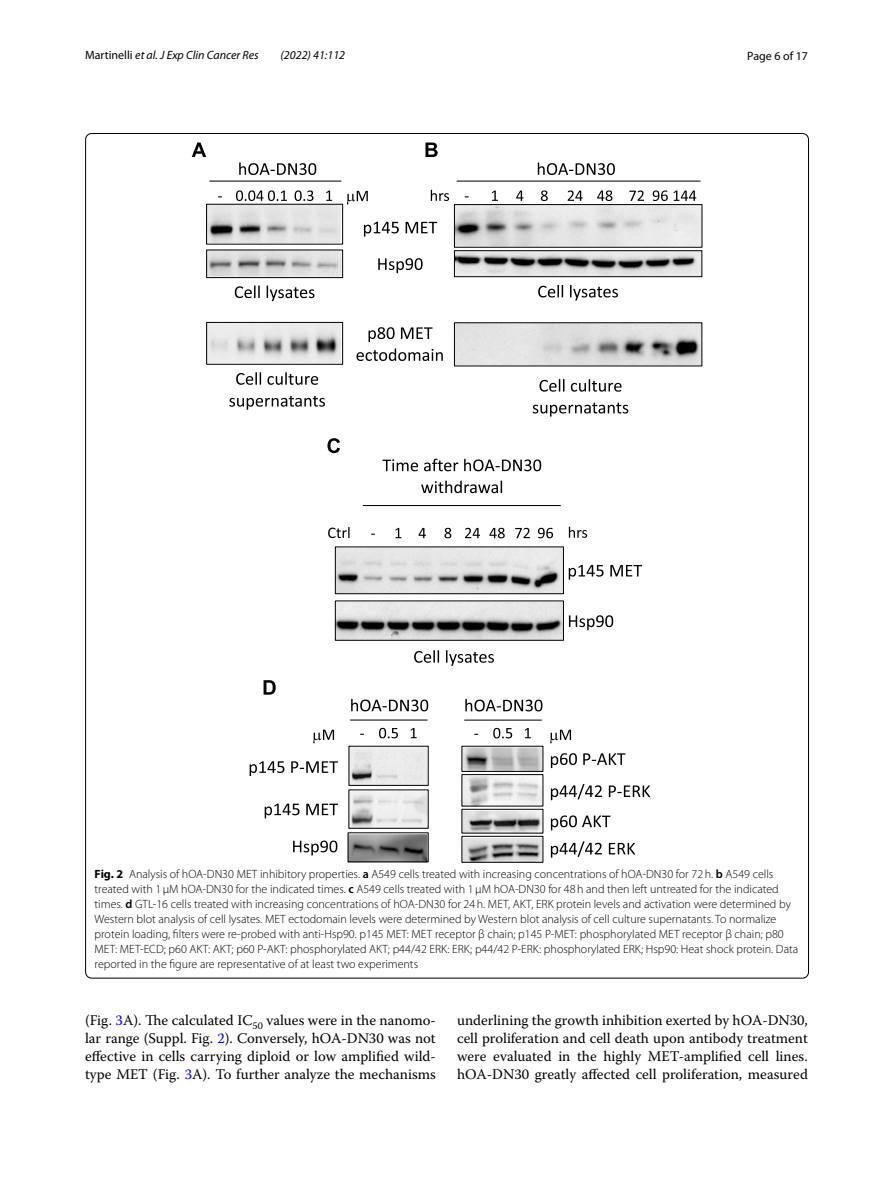
<style>
.page{position:relative;width:893px;height:1187px;background:#fff}
.page>*{position:absolute;margin:0;border:0;box-sizing:border-box;transform-origin:0 0}
.t1{font:14.7px/18px "Warnock Pro";color:#000;text-align:justify}
.t2{font:300 12px/15px "Myriad Pro";color:#000}
.t3{font:italic 12px "Myriad Pro";color:#000}
.t4{font:12px "Myriad Pro";color:#000}
.s1{font-style:normal}
.s2{font-weight:700}
.s3{font-weight:600}
.s4{color:#00f}
</style>
<div class="page">
<img style="left:249px;top:205px;width:453px;height:653px">
<svg style="left:239px;top:162px;width:77px;height:13px"></svg>
<hr style="left:209px;top:180px;width:132px;height:1px;background:#000">
<svg style="left:236px;top:372px;width:82px;height:13px"></svg>
<svg style="left:229px;top:396px;width:96px;height:14px"></svg>
<hr style="left:457px;top:180px;width:243px;height:1px;background:#000">
<svg style="left:538px;top:162px;width:77px;height:13px"></svg>
<svg style="left:492px;top:190px;width:6px;height:11px"></svg>
<svg style="left:516px;top:190px;width:8px;height:11px"></svg>
<svg style="left:541px;top:190px;width:7px;height:11px"></svg>
<svg style="left:568px;top:190px;width:15px;height:11px"></svg>
<svg style="left:597px;top:190px;width:15px;height:11px"></svg>
<svg style="left:629px;top:190px;width:15px;height:11px"></svg>
<svg style="left:653px;top:190px;width:15px;height:11px"></svg>
<svg style="left:674px;top:190px;width:22px;height:11px"></svg>
<div style="left:454px;top:204px;width:248px;height:44px;border:1px solid #000"></div>
<svg style="left:206px;top:190px;width:243px;height:175px"></svg>
<div style="left:454px;top:250px;width:248px;height:27px;border:1px solid #000"></div>
<svg style="left:538px;top:285px;width:80px;height:15px"></svg>
<svg style="left:540px;top:379px;width:81px;height:12px"></svg>
<svg style="left:533px;top:402px;width:95px;height:14px"></svg>
<svg style="left:192px;top:142px;width:14px;height:15px"></svg>
<svg style="left:425px;top:142px;width:13px;height:15px"></svg>
<svg style="left:465px;top:527px;width:15px;height:11px"></svg>
<svg style="left:444px;top:527px;width:7px;height:11px"></svg>
<svg style="left:489px;top:527px;width:16px;height:11px"></svg>
<svg style="left:515px;top:527px;width:15px;height:11px"></svg>
<svg style="left:538px;top:527px;width:15px;height:11px"></svg>
<svg style="left:419px;top:528px;width:7px;height:10px"></svg>
<svg style="left:395px;top:528px;width:6px;height:10px"></svg>
<svg style="left:328px;top:527px;width:22px;height:11px"></svg>
<hr style="left:363px;top:505px;width:198px;height:1px;background:#000">
<svg style="left:414px;top:650px;width:80px;height:15px"></svg>
<svg style="left:382px;top:459px;width:36px;height:12px"></svg>
<svg style="left:424px;top:458px;width:34px;height:13px"></svg>
<svg style="left:464px;top:458px;width:77px;height:13px"></svg>
<svg style="left:421px;top:480px;width:81px;height:13px"></svg>
<svg style="left:569px;top:526px;width:18px;height:12px"></svg>
<svg style="left:327px;top:438px;width:13px;height:15px"></svg>
<svg style="left:335px;top:546px;width:307px;height:95px"></svg>
<svg style="left:264px;top:680px;width:12px;height:14px"></svg>
<svg style="left:250px;top:761px;width:88px;height:15px"></svg>
<svg style="left:313px;top:729px;width:21px;height:14px"></svg>
<svg style="left:411px;top:727px;width:6px;height:11px"></svg>
<svg style="left:379px;top:727px;width:19px;height:11px"></svg>
<hr style="left:350px;top:719px;width:77px;height:1px;background:#000">
<svg style="left:351px;top:698px;width:77px;height:13px"></svg>
<svg style="left:265px;top:803px;width:73px;height:15px"></svg>
<svg style="left:293px;top:840px;width:44px;height:15px"></svg>
<svg style="left:551px;top:783px;width:99px;height:17px"></svg>
<svg style="left:551px;top:753px;width:74px;height:15px"></svg>
<svg style="left:551px;top:815px;width:59px;height:15px"></svg>
<svg style="left:551px;top:841px;width:84px;height:16px"></svg>
<svg style="left:347px;top:745px;width:197px;height:117px"></svg>
<svg style="left:550px;top:729px;width:21px;height:14px"></svg>
<svg style="left:525px;top:728px;width:6px;height:10px"></svg>
<svg style="left:493px;top:727px;width:19px;height:11px"></svg>
<hr style="left:464px;top:719px;width:78px;height:1px;background:#000">
<svg style="left:465px;top:698px;width:77px;height:13px"></svg>
<p class="t3" style="left:85px;top:48px;width:175px"><span class="s1">Martinelli</span> et al. J Exp Clin Cancer Res</p>
<p class="t3" style="left:281px;top:48px;width:66px">(2022) 41:112</p>
<p class="t4" style="left:747px;top:48px;width:62px">Page 6 of 17</p>
<p class="t2" style="left:95px;top:866px;width:705px"><span class="s2">Fig. 2</span> Analysis of hOA-DN30 MET inhibitory properties. <span class="s3">a</span> A549 cells treated with increasing concentrations of hOA-DN30 for 72h. <span class="s3">b</span> A549 cells treated with 1μM hOA-DN30 for the indicated times. <span class="s3">c</span> A549 cells treated with 1μM hOA-DN30 for 48h and then left untreated for the indicated times. <span class="s3">d</span> GTL-16 cells treated with increasing concentrations of hOA-DN30 for 24h. MET, AKT, ERK protein levels and activation were determined by Western blot analysis of cell lysates. MET ectodomain levels were determined by Western blot analysis of cell culture supernatants. To normalize protein loading, filters were re-probed with anti-Hsp90. p145 MET: MET receptor β chain; p145 P-MET: phosphorylated MET receptor β chain; p80<br>MET: MET-ECD; p60 AKT: AKT; p60 P-AKT: phosphorylated AKT; p44/42 ERK: ERK; p44/42 P-ERK: phosphorylated ERK; Hsp90: Heat shock protein. Data reported in the figure are representative of at least two experiments</p>
<p class="t1" style="left:85px;top:1010px;width:352px">(Fig. <span class="s4">3</span>A). The calculated IC<sub>50</sub> values were in the nanomo&shy;lar range (Suppl. Fig. <span class="s4">2</span>). Conversely, hOA-DN30 was not effective in cells carrying diploid or low amplified wild&shy;type MET (Fig. <span class="s4">3</span>A). To further analyze the mechanisms</p>
<p class="t1" style="left:457px;top:1010px;width:352px">underlining the growth inhibition exerted by hOA-DN30, cell proliferation and cell death upon antibody treatment were evaluated in the highly MET-amplified cell lines. hOA-DN30 greatly affected cell proliferation, measured</p>
</div>
